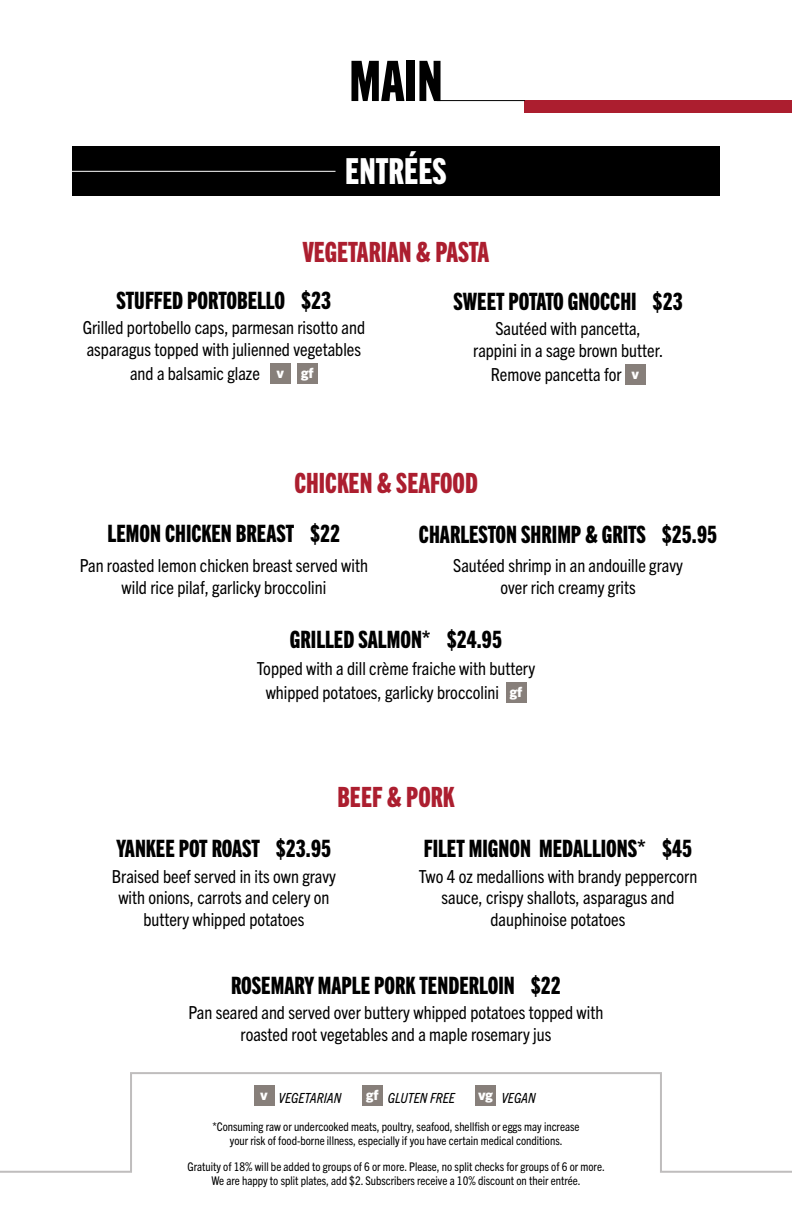
<style>
.page{position:relative;width:792px;height:1224px;background:#fff}
.page>*{position:absolute;margin:0;border:0;box-sizing:border-box;transform-origin:0 0}
.t1{font:56px "Trade Gothic Next LT Pro Hv Cm";color:#000}
.t2{font:36px "Trade Gothic Next LT Pro Hv Cm";color:#fff}
.t3{font:28px "Trade Gothic Next LT Pro Hv Cm";color:#ac1e2f}
.t4{font:24px "Trade Gothic Next LT Pro Hv Cm";color:#000}
.t5{font:condensed 18px/21.6px "Trade Gothic Next LT Pro";color:#000;text-align:center}
.t6{font:italic condensed 14px "Trade Gothic Next LT Pro";color:#000}
.t7{font:condensed 12px/14px "Trade Gothic Next LT Pro";color:#000;text-align:center}
.s1{font-weight:800;font-stretch:normal;font-size:14px;color:#fff}
</style>
<div class="page">
<div style="left:270px;top:363px;width:21px;height:21px;background:#877f7a"></div>
<div style="left:297px;top:363px;width:21px;height:21px;background:#877f7a"></div>
<div style="left:625px;top:364px;width:20px;height:21px;background:#877f7a"></div>
<div style="left:506px;top:682px;width:20px;height:21px;background:#877f7a"></div>
<div style="left:72px;top:146px;width:648px;height:50px;background:#000"></div>
<hr style="left:72px;top:171px;width:264px;height:1px;background:#fff">
<svg style="left:0;top:1072px;width:792px;height:101px"></svg>
<div style="left:525px;top:100px;width:267px;height:12px;background:#ac1e2f"></div>
<hr style="left:437px;top:100px;width:88px;height:1px;background:#000">
<h1 class="t1" style="left:349px;top:43px;width:95px">MAIN</h1>
<h2 class="t2" style="left:345px;top:147px;width:103px">ENTRÉES</h2>
<h3 class="t3" style="left:303px;top:233px;width:188px">VEGETARIAN &amp; PASTA</h3>
<h3 class="t4" style="left:117px;top:284px;width:216px">STUFFED PORTOBELLO $23</h3>
<p class="t5" style="left:83px;top:316px;width:284px;text-align:left">Grilled portobello caps, parmesan risotto and asparagus topped with julienned vegetables</p>
<p class="t5" style="left:130px;top:361px;width:185px">and a balsamic glaze <span class="s1">v gf</span></p>
<h3 class="t4" style="left:453px;top:285px;width:231px">SWEET POTATO GNOCCHI $23</h3>
<p class="t5" style="left:473px;top:317px;width:192px">Sautéed with pancetta, rappini in a sage brown butter.</p>
<p class="t5" style="left:491px;top:362px;width:149px">Remove pancetta for <span class="s1">v</span></p>
<h3 class="t3" style="left:294px;top:465px;width:185px">CHICKEN &amp; SEAFOOD</h3>
<h3 class="t4" style="left:108px;top:518px;width:234px">LEMON CHICKEN BREAST $22</h3>
<p class="t5" style="left:80px;top:553px;width:290px">Pan roasted lemon chicken breast served with wild rice pilaf, garlicky broccolini</p>
<h3 class="t4" style="left:419px;top:518px;width:300px">CHARLESTON SHRIMP &amp; GRITS $25.95</h3>
<p class="t5" style="left:453px;top:553px;width:231px">Sautéed shrimp in an andouille gravy over rich creamy grits</p>
<h3 class="t4" style="left:290px;top:623px;width:214px">GRILLED SALMON* $24.95</h3>
<p class="t5" style="left:257px;top:655px;width:280px;line-height:24px">Topped with a dill crème fraiche with buttery whipped potatoes, garlicky broccolini <span class="s1">gf</span></p>
<h3 class="t3" style="left:338px;top:778px;width:118px">BEEF &amp; PORK</h3>
<h3 class="t4" style="left:117px;top:833px;width:216px">YANKEE POT ROAST $23.95</h3>
<p class="t5" style="left:112px;top:864px;width:226px">Braised beef served in its own gravy with onions, carrots and celery on buttery whipped potatoes</p>
<h3 class="t4" style="left:424px;top:833px;width:270px">FILET MIGNON MEDALLIONS* $45</h3>
<p class="t5" style="left:419px;top:864px;width:280px">Two 4 oz medallions with brandy peppercorn sauce, crispy shallots, asparagus and dauphinoise potatoes</p>
<h3 class="t4" style="left:231px;top:970px;width:331px">ROSEMARY MAPLE PORK TENDERLOIN $22</h3>
<p class="t5" style="left:189px;top:1001px;width:416px">Pan seared and served over buttery whipped potatoes topped with roasted root vegetables and a maple rosemary jus</p>
<p class="t6" style="left:261px;top:1088px;width:82px"><sup>v</sup> VEGETARIAN</p>
<p class="t6" style="left:366px;top:1088px;width:90px"><sup>gf</sup> GLUTEN FREE</p>
<p class="t6" style="left:478px;top:1088px;width:59px"><sup>vg</sup> VEGAN</p>
<p class="t7" style="left:212px;top:1118px;width:369px">*Consuming raw or undercooked meats, poultry, seafood, shellfish or eggs may increase your risk of food-borne illness, especially if you have certain medical conditions.</p>
<p class="t7" style="left:188px;top:1159px;width:419px">Gratuity of 18% will be added to groups of 6 or more. Please, no split checks for groups of 6 or more.<br>We are happy to split plates, add $2. Subscribers receive a 10% discount on their entrée.</p>
</div>
